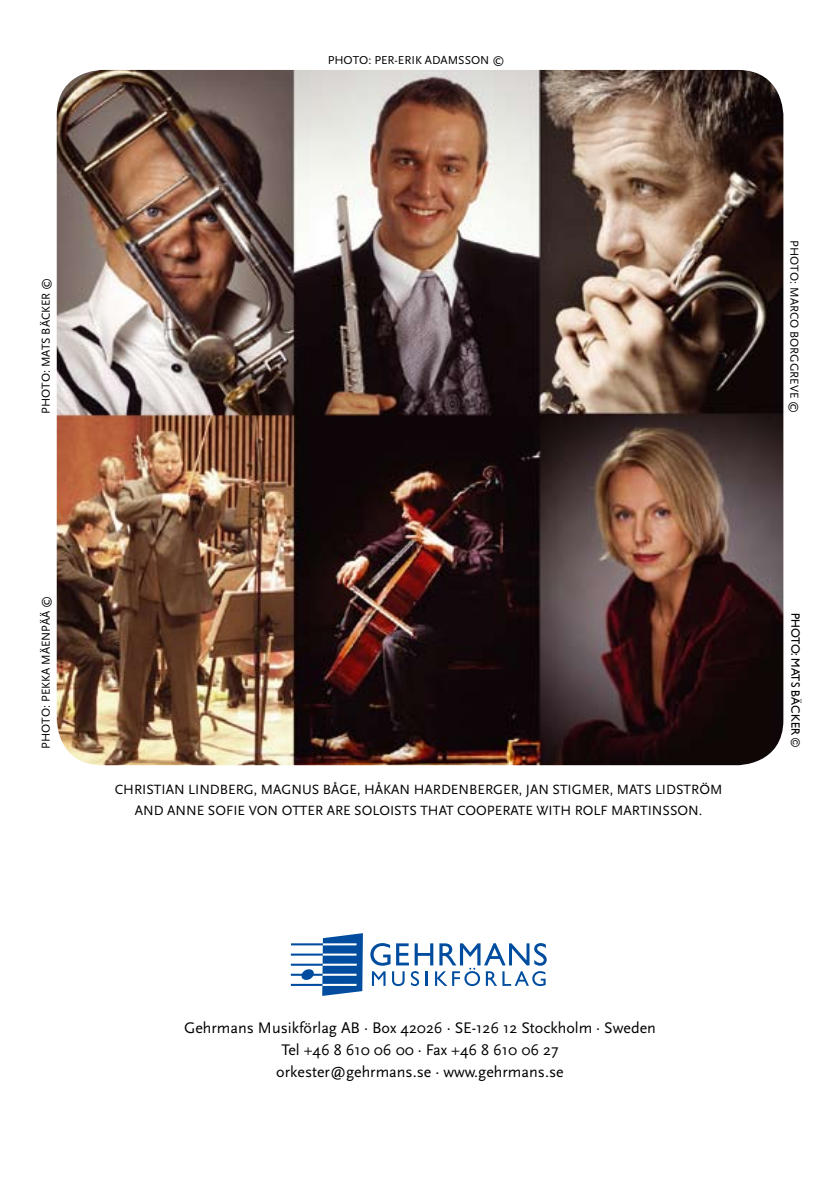
<style>
.page{position:relative;width:840px;height:1191px;background:#fff}
.page>*{position:absolute;margin:0;border:0;box-sizing:border-box;transform-origin:0 0}
.t1{font:16px/22px "Scala Sans";color:#000;text-align:center}
.t2{font:14px/20px "Scala Sans";color:#000;text-align:center}
.t3{font:12px "Scala Sans";color:#000}
.t4{font:12px "Gill Sans";color:#000}
</style>
<div class="page">
<svg style="left:322px;top:933px;width:41px;height:63px;background:#3c77b5"></svg>
<hr style="left:291px;top:983px;width:31px;height:3px;background:#004d9f">
<hr style="left:291px;top:973px;width:31px;height:2px;background:#004d9f">
<hr style="left:291px;top:963px;width:31px;height:2px;background:#004d9f">
<hr style="left:291px;top:953px;width:31px;height:2px;background:#004d9f">
<svg style="left:300px;top:969px;width:14px;height:11px"></svg>
<hr style="left:291px;top:943px;width:32px;height:2px;background:#004d9f">
<svg style="left:370px;top:943px;width:176px;height:43px"></svg>
<img style="left:57px;top:70px;width:726px;height:695px">
<p class="t3" style="left:39px;top:414px;width:138px;rotate:-90deg">PHOTO: MATS BÄCKER ©</p>
<p class="t3" style="left:327px;top:53px;width:77px">PHOTO: Per-erik</p>
<p class="t3" style="left:424px;top:53px;width:9px">adamsson</p>
<p class="t3" style="left:492px;top:53px;width:14px">©</p>
<p class="t3" style="left:800px;top:240px;width:175px;rotate:90deg">PHOTO: Marco Borggreve ©</p>
<p class="t3" style="left:39px;top:748px;width:155px;rotate:-90deg">PHOTO: PEKKA MÄENPÄÄ ©</p>
<p class="t2" style="left:115px;top:780px;width:608px">CHRISTIAN LINDBERG, MAGNUS BÅGE, HÅKAN HARDENBERGER, JAN STIGMER, MATS LIDSTRÖM<br>AND ANNE SOFIE VON OTTER ARE SOLOISTS THAT COOPERATE WITH ROLF MARTINSSON.</p>
<p class="t4" style="left:802px;top:613px;width:135px;rotate:90deg">PHOTO: MATS BÄCKER ©</p>
<p class="t1" style="left:184px;top:1016px;width:473px">Gehrmans Musikförlag AB · Box 42026 · SE-126 12 Stockholm · Sweden<br>Tel +46 8 610 06 00 · Fax +46 8 610 06 27<br>orkester@gehrmans.se · www.gehrmans.se</p>
</div>
